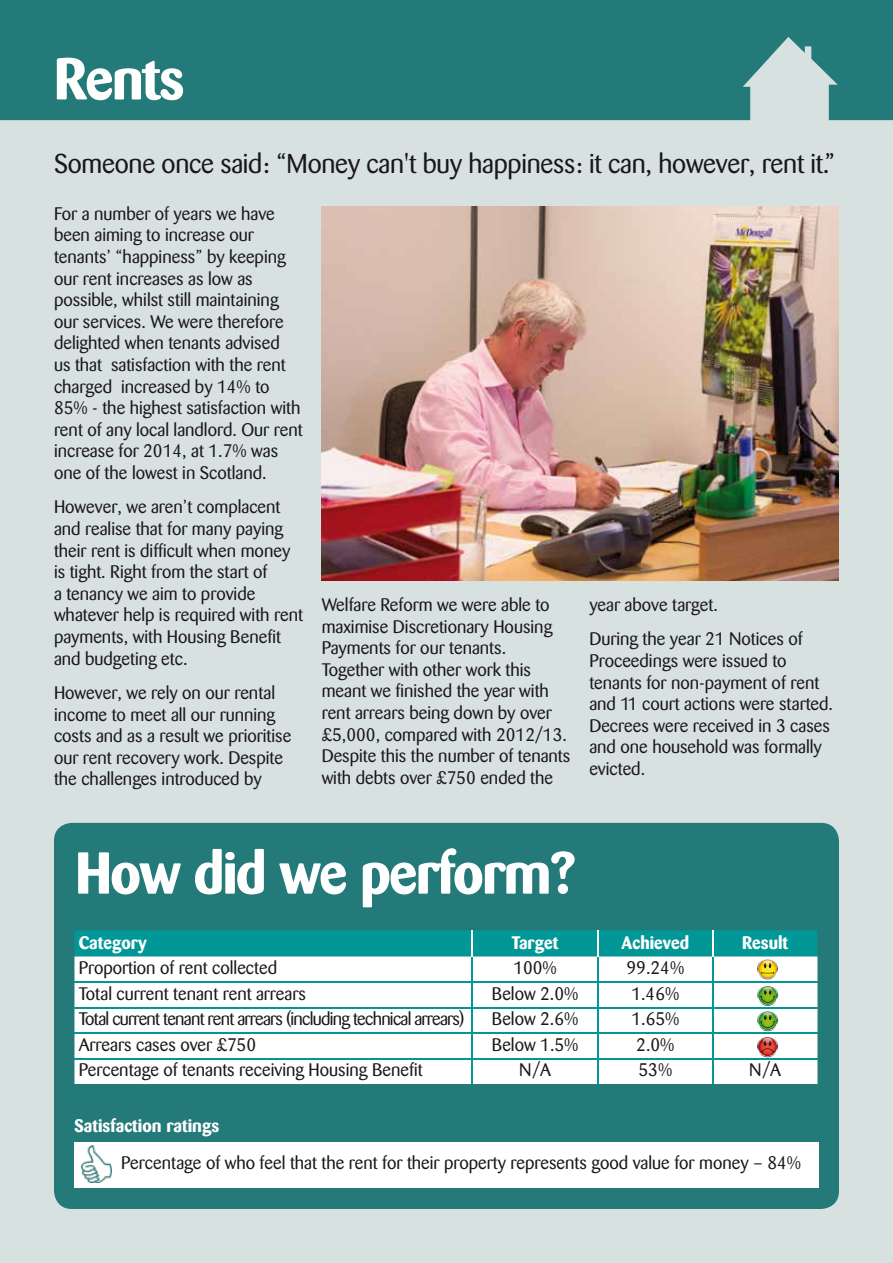
<style>
.page{position:relative;width:893px;height:1263px;background:#d7e1e0}
.page>*{position:absolute;margin:0;border:0;box-sizing:border-box;transform-origin:0 0}
.t1{font:700 58.5px "Barmeno";letter-spacing:-.025em;color:#fff}
.t2{font:27px "Barmeno";letter-spacing:-.01em;color:#1a171c}
.t3{font:18px/21.6px "Barmeno";color:#1a171c}
.t4{font:18px "Barmeno";letter-spacing:-.04em;color:#1a171c}
.t5{font:700 18px "Barmeno";color:#fff}
</style>
<div class="page">
<div style="left:0;top:0;width:893px;height:120px;background:#247a79"></div>
<div style="left:54px;top:823px;width:785px;height:386px;background:#247a79;border-radius:18px"></div>
<img style="left:322px;top:206px;width:517px;height:374px">
<div style="left:74px;top:1142px;width:745px;height:45px;background:#fff"></div>
<img style="left:82px;top:1146px;width:29px;height:36px">
<svg style="left:74px;top:930px;width:743px;height:154px;background:#c3e5e4"></svg>
<h1 class="t1" style="left:54px;top:44px;width:132px">Rents</h1>
<h2 class="t2" style="left:54px;top:148px;width:782px">Someone once said: “Money can't buy happiness: it can, however, rent it.”</h2>
<p class="t3" style="left:54px;top:203px;width:250px">For a number of years we have been aiming to increase our tenants’ “happiness” by keeping our rent increases as low as possible, whilst still maintaining our services. We were therefore delighted when tenants advised<br>us that satisfaction with the rent charged increased by 14% to<br>85% - the highest satisfaction with rent of any local landlord. Our rent increase for 2014, at 1.7% was one of the lowest in Scotland.</p>
<p class="t3" style="left:54px;top:496px;width:250px">However, we aren’t complacent and realise that for many paying their rent is difficult when money is tight. Right from the start of<br>a tenancy we aim to provide whatever help is required with rent payments, with Housing Benefit and budgeting etc.</p>
<p class="t3" style="left:54px;top:682px;width:239px">However, we rely on our rental income to meet all our running costs and as a result we prioritise our rent recovery work. Despite the challenges introduced by</p>
<p class="t3" style="left:322px;top:594px;width:250px">Welfare Reform we were able to maximise Discretionary Housing<br>Payments for our tenants.<br>Together with other work this meant we finished the year with rent arrears being down by over £5,000, compared with 2012/13.<br>Despite this the number of tenants with debts over £750 ended the</p>
<p class="t3" style="left:589px;top:588px;width:215px;line-height:34.3px">year above target.<br>During the year 21 Notices of</p>
<p class="t3" style="left:589px;top:650px;width:245px">Proceedings were issued to tenants for non-payment of rent and 11 court actions were started.<br>Decrees were received in 3 cases and one household was formally evicted.</p>
<h1 class="t1" style="left:75px;top:838px;width:502px">How did we perform?</h1>
<p class="t5" style="left:79px;top:931px;width:69px">Category</p>
<p class="t5" style="left:512px;top:931px;width:48px">Target</p>
<p class="t5" style="left:622px;top:931px;width:69px">Achieved</p>
<p class="t5" style="left:742px;top:931px;width:48px">Result</p>
<p class="t3" style="left:79px;top:957px;width:200px">Proportion of rent collected</p>
<p class="t3" style="left:513px;top:957px;width:45px">100%</p>
<p class="t3" style="left:626px;top:957px;width:59px">99.24%</p>
<p class="t3" style="left:79px;top:983px;width:229px">Total current tenant rent arrears</p>
<p class="t3" style="left:492px;top:983px;width:88px">Below 2.0%</p>
<p class="t3" style="left:631px;top:983px;width:50px">1.46%</p>
<p class="t4" style="left:79px;top:1009px;width:387px">Total current tenant rent arrears (including technical arrears)</p>
<p class="t3" style="left:492px;top:1008px;width:88px">Below 2.6%</p>
<p class="t3" style="left:631px;top:1008px;width:50px">1.65%</p>
<p class="t3" style="left:79px;top:1034px;width:179px">Arrears cases over £750</p>
<p class="t3" style="left:492px;top:1034px;width:88px">Below 1.5%</p>
<p class="t3" style="left:636px;top:1034px;width:40px">2.0%</p>
<p class="t3" style="left:79px;top:1059px;width:345px">Percentage of tenants receiving Housing Benefit</p>
<p class="t3" style="left:519px;top:1059px;width:33px">N/A</p>
<p class="t3" style="left:639px;top:1059px;width:35px">53%</p>
<p class="t3" style="left:749px;top:1059px;width:33px">N/A</p>
<p class="t5" style="left:74px;top:1115px;width:146px">Satisfaction ratings</p>
<p class="t3" style="left:121px;top:1152px;width:681px">Percentage of who feel that the rent for their property represents good value for money – 84%</p>
</div>
